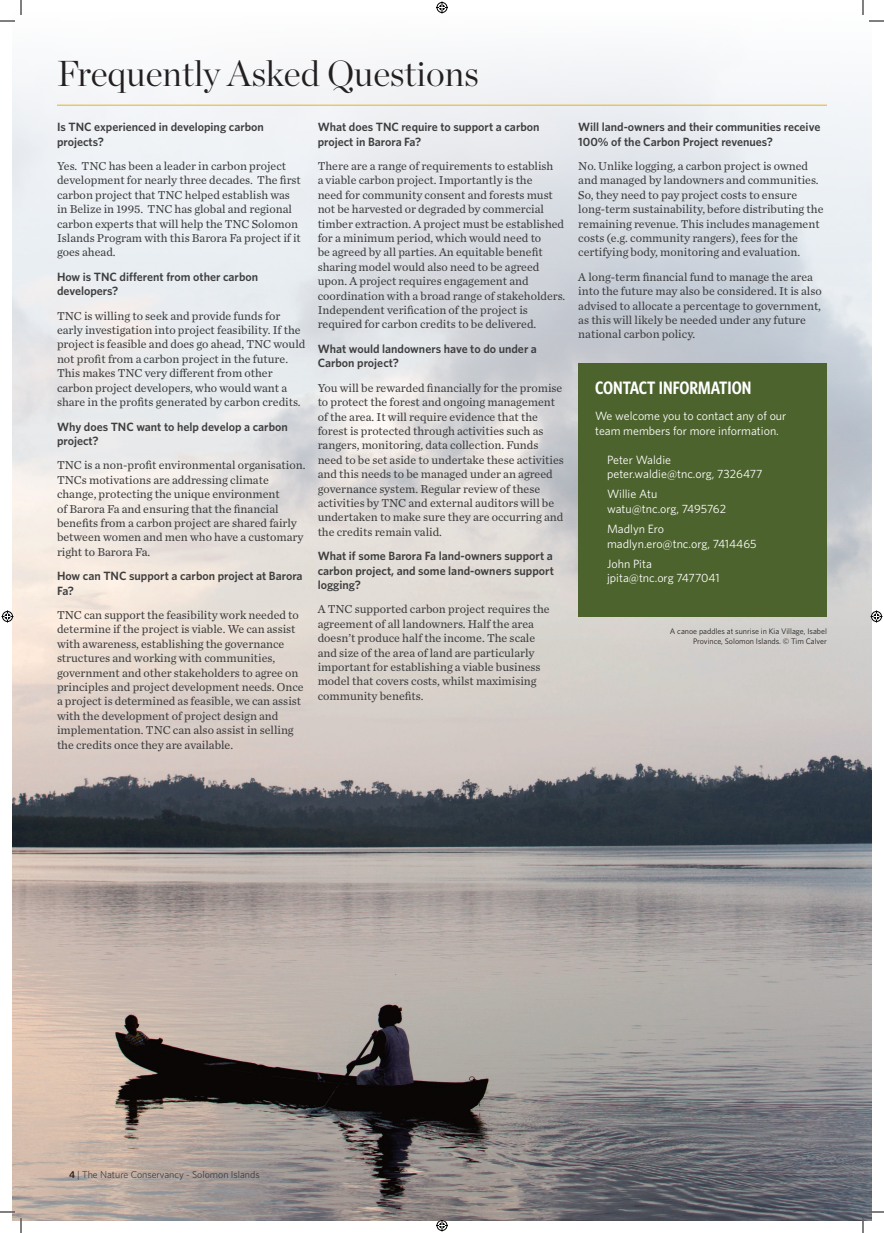
<style>
.page{position:relative;width:884px;height:1233px;background:#fff}
.page>*{position:absolute;margin:0;border:0;box-sizing:border-box;transform-origin:0 0}
.t1{font:300 36px "Chronicle Display";color:#231f20}
.H2_1C{font:600 18px "Whitney Condensed";color:#fff}
.Chronicle_1C_Body_-_Grey_No_Indent{font:12px/14.4px "Chronicle Text G2";color:#3e3e3f}
.Chronicle_1C_Body_-_Grey_No_Indent-2{font:600 12px/14.4px "Whitney";color:#3e3e3f}
.t2{font:12px/14.4px "Whitney";color:#fff}
.t3{font:300 10px "Whitney";color:#231f20}
.Captions__standard{font:8px/9.6px "Whitney";color:#231f20;text-align:right}
.s1{font-weight:600}
</style>
<div class="page">
<img style="left:12px;top:13px;width:859px;height:1207px">
<div style="left:578px;top:362px;width:249px;height:254px;background:#4d632d"></div>
<hr style="left:57px;top:105px;width:770px;height:1px;background:#e6b120">
<svg style="left:0;top:1211px;width:15px;height:1px"></svg>
<svg style="left:869px;top:1211px;width:15px;height:1px"></svg>
<svg style="left:0;top:0;width:22px;height:22px"></svg>
<svg style="left:20px;top:1218px;width:2px;height:15px"></svg>
<svg style="left:862px;top:0;width:22px;height:22px"></svg>
<svg style="left:862px;top:1218px;width:2px;height:15px"></svg>
<svg style="left:436px;top:1px;width:12px;height:12px"></svg>
<svg style="left:436px;top:1219px;width:12px;height:12px"></svg>
<svg style="left:2px;top:610px;width:12px;height:12px"></svg>
<svg style="left:870px;top:610px;width:12px;height:12px"></svg>
<h1 class="t1" style="left:57px;top:46px;width:423px">Frequently Asked Questions</h1>
<p class="Chronicle_1C_Body_-_Grey_No_Indent-2" style="left:318px;top:120px;width:223px">What does TNC require to support a carbon project in Barora Fa?</p>
<p class="Chronicle_1C_Body_-_Grey_No_Indent" style="left:318px;top:158px;width:249px">There are a range of requirements to establish<br>a viable carbon project. Importantly is the<br>need for community consent and forests must not be harvested or degraded by commercial timber extraction. A project must be established for a minimum period, which would need to<br>be agreed by all parties. An equitable benefit sharing model would also need to be agreed upon. A project requires engagement and coordination with a broad range of stakeholders.<br>Independent verification of the project is required for carbon credits to be delivered.</p>
<p class="Chronicle_1C_Body_-_Grey_No_Indent-2" style="left:318px;top:341px;width:221px">What would landowners have to do under a<br>Carbon project?</p>
<p class="Chronicle_1C_Body_-_Grey_No_Indent" style="left:318px;top:380px;width:248px">You will be rewarded financially for the promise to protect the forest and ongoing management of the area. It will require evidence that the forest is protected through activities such as rangers, monitoring, data collection. Funds need to be set aside to undertake these activities and this needs to be managed under an agreed governance system. Regular review of these activities by TNC and external auditors will be undertaken to make sure they are occurring and the credits remain valid.</p>
<p class="Chronicle_1C_Body_-_Grey_No_Indent-2" style="left:318px;top:548px;width:238px;text-align:justify">What if some Barora Fa land-owners support a carbon project, and some land-owners support logging?</p>
<p class="Chronicle_1C_Body_-_Grey_No_Indent" style="left:318px;top:601px;width:233px">A TNC supported carbon project requires the agreement of all landowners. Half the area doesn’t produce half the income. The scale and size of the area of land are particularly important for establishing a viable business model that covers costs, whilst maximising community benefits.</p>
<p class="Chronicle_1C_Body_-_Grey_No_Indent-2" style="left:57px;top:120px;width:208px">Is TNC experienced in developing carbon projects?</p>
<p class="Chronicle_1C_Body_-_Grey_No_Indent" style="left:57px;top:158px;width:245px">Yes. TNC has been a leader in carbon project development for nearly three decades. The first carbon project that TNC helped establish was in Belize in 1995. TNC has global and regional carbon experts that will help the TNC Solomon Islands Program with this Barora Fa project if it goes ahead.</p>
<p class="Chronicle_1C_Body_-_Grey_No_Indent-2" style="left:57px;top:269px;width:203px">How is TNC different from other carbon developers?</p>
<p class="Chronicle_1C_Body_-_Grey_No_Indent" style="left:57px;top:308px;width:250px">TNC is willing to seek and provide funds for early investigation into project feasibility. If the project is feasible and does go ahead, TNC would not profit from a carbon project in the future.<br>This makes TNC very different from other carbon project developers, who would want a share in the profits generated by carbon credits.</p>
<p class="Chronicle_1C_Body_-_Grey_No_Indent-2" style="left:57px;top:419px;width:232px">Why does TNC want to help develop a carbon project?</p>
<p class="Chronicle_1C_Body_-_Grey_No_Indent" style="left:57px;top:457px;width:250px">TNC is a non-profit environmental organisation.<br>TNCs motivations are addressing climate change, protecting the unique environment<br>of Barora Fa and ensuring that the financial benefits from a carbon project are shared fairly between women and men who have a customary right to Barora Fa.</p>
<p class="Chronicle_1C_Body_-_Grey_No_Indent-2" style="left:57px;top:568px;width:247px">How can TNC support a carbon project at Barora<br>Fa?</p>
<p class="Chronicle_1C_Body_-_Grey_No_Indent" style="left:57px;top:607px;width:248px">TNC can support the feasibility work needed to determine if the project is viable. We can assist with awareness, establishing the governance structures and working with communities, government and other stakeholders to agree on principles and project development needs. Once a project is determined as feasible, we can assist with the development of project design and implementation. TNC can also assist in selling the credits once they are available.</p>
<p class="Chronicle_1C_Body_-_Grey_No_Indent-2" style="left:578px;top:120px;width:244px">Will land-owners and their communities receive<br>100% of the Carbon Project revenues?</p>
<p class="Chronicle_1C_Body_-_Grey_No_Indent" style="left:578px;top:158px;width:247px">No. Unlike logging, a carbon project is owned and managed by landowners and communities.<br>So, they need to pay project costs to ensure long-term sustainability, before distributing the remaining revenue. This includes management costs (e.g. community rangers), fees for the certifying body, monitoring and evaluation.</p>
<p class="Chronicle_1C_Body_-_Grey_No_Indent" style="left:578px;top:269px;width:245px">A long-term financial fund to manage the area into the future may also be considered. It is also advised to allocate a percentage to government, as this will likely be needed under any future national carbon policy.</p>
<p class="H2_1C" style="left:595px;top:376px;width:158px">CONTACT INFORMATION</p>
<p class="t2" style="left:595px;top:409px;width:193px">We welcome you to contact any of our team members for more information.</p>
<p class="t2" style="left:607px;top:452px;width:157px">Peter Waldie peter.waldie@tnc.org, 7326477</p>
<p class="t2" style="left:607px;top:487px;width:121px">Willie Atu watu@tnc.org, 7495762</p>
<p class="t2" style="left:607px;top:521px;width:151px">Madlyn Ero madlyn.ero@tnc.org, 7414465</p>
<p class="t2" style="left:607px;top:556px;width:114px">John Pita jpita@tnc.org 7477041</p>
<p class="Captions__standard" style="left:670px;top:626px;width:158px">A canoe paddles at sunrise in Kia Village, Isabel<br>Province, Solomon Islands. © Tim Calver</p>
<p class="t3" style="left:69px;top:1167px;width:192px"><span class="s1">4</span> | The Nature Conservancy - Solomon Islands</p>
</div>
